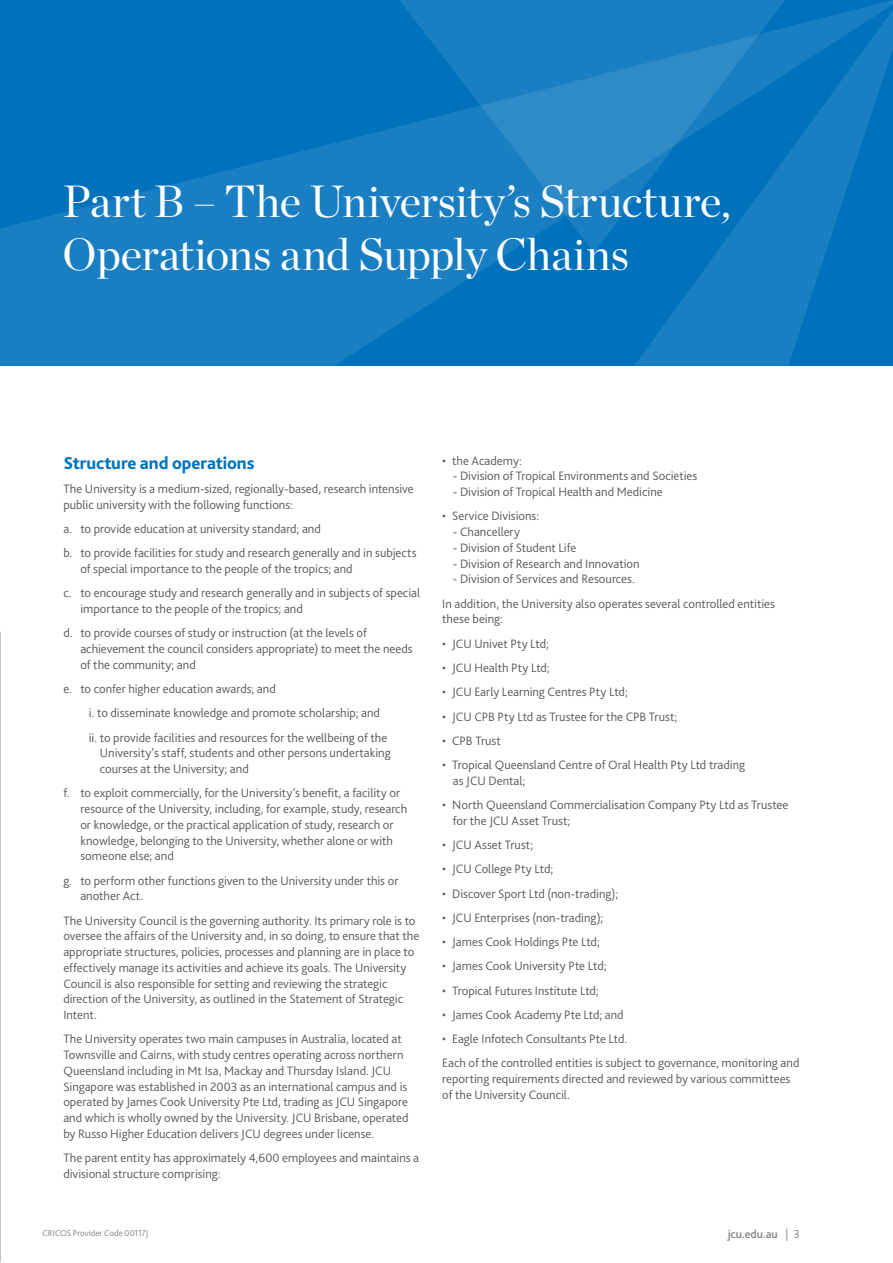
<style>
.page{position:relative;width:893px;height:1263px;background:#fff}
.page>*{position:absolute;margin:0;border:0;box-sizing:border-box;transform-origin:0 0}
.head2{font:45px/52.5px "Chronicle Display";letter-spacing:-.01em;color:#fff}
.Subhead_1{font:800 18px "Bliss 2";letter-spacing:-.01em;color:#0072bc}
.body_copy{font:300 12.75px/15.8px "Bliss 2";color:#57585a}
.bullet_list{font:300 12.75px/15.8px "Bliss 2";color:#57585a}
.t1{font:500 12px "Bliss 2";letter-spacing:-.005em;color:#808285}
.t2{font:300 9px "Bliss 2";letter-spacing:-.005em;color:#808285}
.s1{font-weight:300}
</style>
<div class="page">
<svg style="left:0;top:0;width:893px;height:366px;background:#0b77be"></svg>
<svg style="left:380px;top:0;width:424px;height:253px;background:#167dc1"></svg>
<h2 class="head2" style="left:63px;top:172px;width:670px">Part B – The University’s Structure,<br>Operations and Supply Chains</h2>
<p class="Subhead_1" style="left:63px;top:451px;width:193px">Structure and operations</p>
<p class="body_copy" style="left:63px;top:481px;width:352px">The University is a medium-sized, regionally-based, research intensive public university with the following functions:</p>
<p class="body_copy" style="left:63px;top:521px;width:259px">a. to provide education at university standard; and</p>
<p class="body_copy" style="left:80px;top:545px;width:338px;text-indent:-17px">b. to provide facilities for study and research generally and in subjects of special importance to the people of the tropics; and</p>
<p class="body_copy" style="left:80px;top:585px;width:341px;text-indent:-17px">c. to encourage study and research generally and in subjects of special importance to the people of the tropics; and</p>
<p class="body_copy" style="left:80px;top:625px;width:334px;text-indent:-17px">d. to provide courses of study or instruction (at the levels of achievement the council considers appropriate) to meet the needs of the community; and</p>
<p class="body_copy" style="left:63px;top:681px;width:214px">e. to confer higher education awards; and</p>
<p class="body_copy" style="left:89px;top:705px;width:293px">i. to disseminate knowledge and promote scholarship; and</p>
<p class="body_copy" style="left:100px;top:729px;width:292px;text-indent:-11px">ii. to provide facilities and resources for the wellbeing of the<br>University’s staff, students and other persons undertaking courses at the University; and</p>
<p class="body_copy" style="left:80px;top:785px;width:328px;text-indent:-17px">f. to exploit commercially, for the University’s benefit, a facility or resource of the University, including, for example, study, research or knowledge, or the practical application of study, research or knowledge, belonging to the University, whether alone or with someone else; and</p>
<p class="body_copy" style="left:80px;top:872px;width:320px;text-indent:-17px">g. to perform other functions given to the University under this or another Act.</p>
<p class="body_copy" style="left:63px;top:912px;width:357px">The University Council is the governing authority. Its primary role is to oversee the affairs of the University and, in so doing, to ensure that the appropriate structures, policies, processes and planning are in place to effectively manage its activities and achieve its goals. The University Council is also responsible for setting and reviewing the strategic direction of the University, as outlined in the Statement of Strategic Intent.</p>
<p class="body_copy" style="left:63px;top:1031px;width:347px">The University operates two main campuses in Australia, located at Townsville and Cairns, with study centres operating across northern Queensland including in Mt Isa, Mackay and Thursday Island. JCU Singapore was established in 2003 as an international campus and is operated by James Cook University Pte Ltd, trading as JCU Singapore and which is wholly owned by the University. JCU Brisbane, operated by Russo Higher Education delivers JCU degrees under license.</p>
<p class="body_copy" style="left:63px;top:1150px;width:357px">The parent entity has approximately 4,600 employees and maintains a divisional structure comprising:</p>
<p class="bullet_list" style="left:442px;top:453px;width:81px">• the Academy:</p>
<p class="bullet_list" style="left:453px;top:468px;width:246px">- Division of Tropical Environments and Societies</p>
<p class="bullet_list" style="left:453px;top:484px;width:211px">- Division of Tropical Health and Medicine</p>
<p class="bullet_list" style="left:442px;top:508px;width:98px">• Service Divisions:</p>
<p class="bullet_list" style="left:453px;top:524px;width:69px">- Chancellery</p>
<p class="bullet_list" style="left:453px;top:540px;width:125px">- Division of Student Life</p>
<p class="bullet_list" style="left:453px;top:556px;width:188px">- Division of Research and Innovation</p>
<p class="bullet_list" style="left:453px;top:571px;width:184px">- Division of Services and Resources.</p>
<p class="body_copy" style="left:442px;top:596px;width:334px">In addition, the University also operates several controlled entities these being:</p>
<p class="bullet_list" style="left:442px;top:636px;width:108px">• JCU Univet Pty Ltd;</p>
<p class="bullet_list" style="left:442px;top:660px;width:109px">• JCU Health Pty Ltd;</p>
<p class="bullet_list" style="left:442px;top:684px;width:187px">• JCU Early Learning Centres Pty Ltd;</p>
<p class="bullet_list" style="left:442px;top:708px;width:237px">• JCU CPB Pty Ltd as Trustee for the CPB Trust;</p>
<p class="bullet_list" style="left:442px;top:733px;width:60px">• CPB Trust</p>
<p class="bullet_list" style="left:453px;top:757px;width:294px;text-indent:-11px">• Tropical Queensland Centre of Oral Health Pty Ltd trading as JCU Dental;</p>
<p class="bullet_list" style="left:453px;top:797px;width:337px;text-indent:-11px">• North Queensland Commercialisation Company Pty Ltd as Trustee for the JCU Asset Trust;</p>
<p class="bullet_list" style="left:442px;top:837px;width:92px">• JCU Asset Trust;</p>
<p class="bullet_list" style="left:442px;top:861px;width:112px">• JCU College Pty Ltd;</p>
<p class="bullet_list" style="left:442px;top:885px;width:178px">• Discover Sport Ltd (non-trading);</p>
<p class="bullet_list" style="left:442px;top:910px;width:163px">• JCU Enterprises (non-trading);</p>
<p class="bullet_list" style="left:442px;top:934px;width:159px">• James Cook Holdings Pte Ltd;</p>
<p class="bullet_list" style="left:442px;top:958px;width:166px">• James Cook University Pte Ltd;</p>
<p class="bullet_list" style="left:442px;top:982px;width:158px">• Tropical Futures Institute Ltd;</p>
<p class="bullet_list" style="left:442px;top:1007px;width:183px">• James Cook Academy Pte Ltd; and</p>
<p class="bullet_list" style="left:442px;top:1031px;width:187px">• Eagle Infotech Consultants Pte Ltd.</p>
<p class="body_copy" style="left:442px;top:1055px;width:359px">Each of the controlled entities is subject to governance, monitoring and reporting requirements directed and reviewed by various committees of the University Council.</p>
<p class="t2" style="left:43px;top:1227px;width:107px">CRICOS Provider Code 00117J</p>
<p class="t1" style="left:728px;top:1227px;width:73px">jcu.edu.au <span class="s1">| 3</span></p>
</div>
